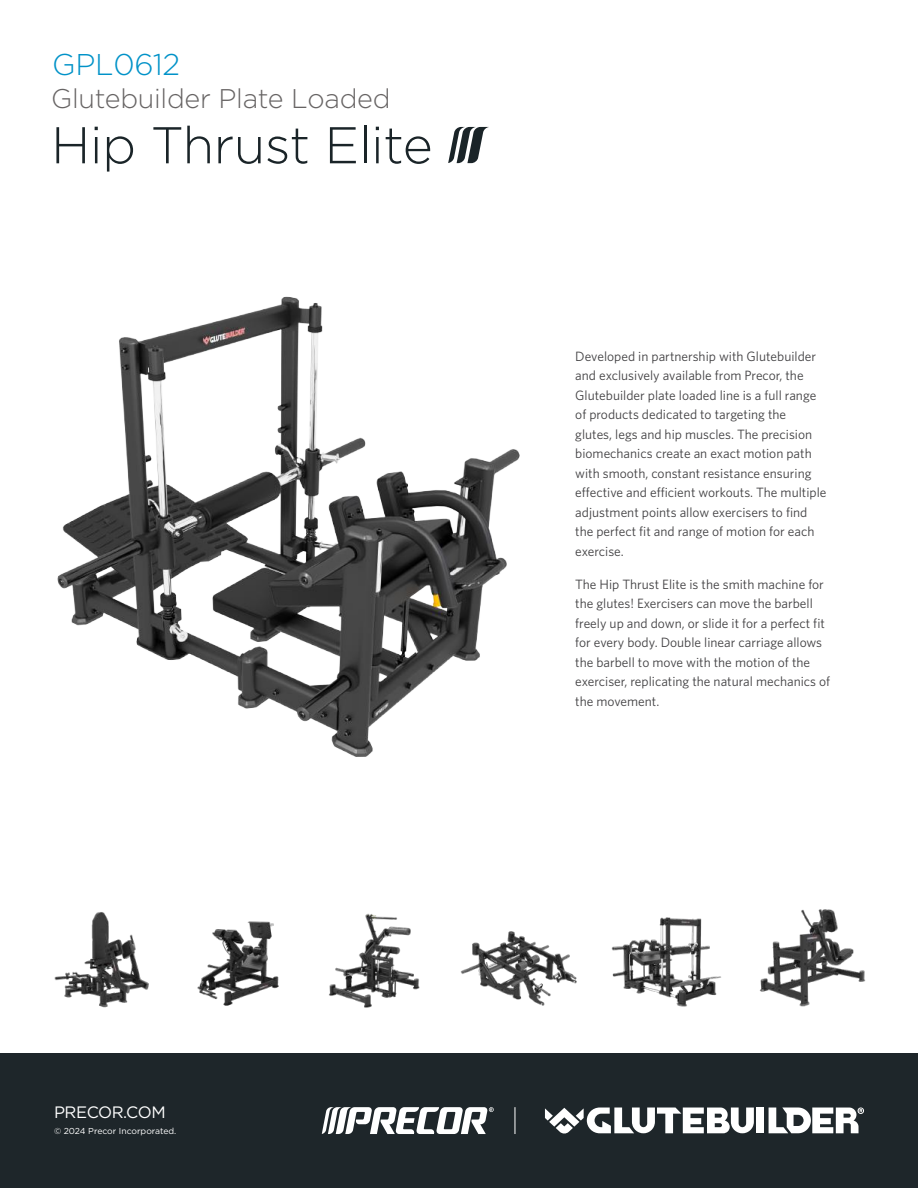
<style>
.page{position:relative;width:918px;height:1188px;background:#fff}
.page>*{position:absolute;margin:0;border:0;box-sizing:border-box;transform-origin:0 0}
.t1{font:300 51.6px "Gotham";letter-spacing:-.01em;color:#1a2428}
.t2{font:300 30px "Gotham";letter-spacing:-.01em;color:#0092c8}
.t3{font:300 27px "Gotham";letter-spacing:-.01em;color:#676464}
.t4{font:16.5px "Gotham";letter-spacing:-.025em;color:#fff}
.t5{font:13.5px/19.5px "Whitney";color:#414042}
.t6{font:8.7px "Gotham";color:#fff}
</style>
<div class="page">
<div style="left:0;top:1053px;width:918px;height:135px;background:#1e262a"></div>
<img style="left:57px;top:296px;width:463px;height:461px">
<svg style="left:448px;top:127px;width:41px;height:36px"></svg>
<img style="left:54px;top:912px;width:95px;height:96px">
<img style="left:611px;top:917px;width:110px;height:90px">
<img style="left:759px;top:909px;width:107px;height:98px">
<img style="left:197px;top:921px;width:82px;height:85px">
<img style="left:329px;top:913px;width:91px;height:95px">
<img style="left:460px;top:931px;width:117px;height:75px">
<svg style="left:322px;top:1107px;width:172px;height:27px"></svg>
<svg style="left:515px;top:1107px;width:1px;height:27px"></svg>
<div style="left:757px;top:1108px;width:7px;height:25px;background:#fff"></div>
<svg style="left:769px;top:1108px;width:95px;height:25px"></svg>
<svg style="left:545px;top:1108px;width:209px;height:26px"></svg>
<p class="t2" style="left:52px;top:45px;width:130px">GPL0612</p>
<p class="t3" style="left:51px;top:81px;width:341px">Glutebuilder Plate Loaded</p>
<p class="t1" style="left:51px;top:112px;width:383px">Hip Thrust Elite</p>
<p class="t5" style="left:575px;top:346px;width:253px">Developed in partnership with Glutebuilder and exclusively available from Precor, the Glutebuilder plate loaded line is a full range of products dedicated to targeting the glutes, legs and hip muscles. The precision biomechanics create an exact motion path with smooth, constant resistance ensuring effective and efficient workouts. The multiple adjustment points allow exercisers to find the perfect fit and range of motion for each exercise.</p>
<p class="t5" style="left:575px;top:574px;width:256px">The Hip Thrust Elite is the smith machine for the glutes! Exercisers can move the barbell freely up and down, or slide it for a perfect fit for every body. Double linear carriage allows the barbell to move with the motion of the exerciser, replicating the natural mechanics of the movement.</p>
<p class="t4" style="left:54px;top:1102px;width:113px">PRECOR.COM</p>
<p class="t6" style="left:54px;top:1125px;width:124px">© 2024 Precor Incorporated.</p>
</div>
